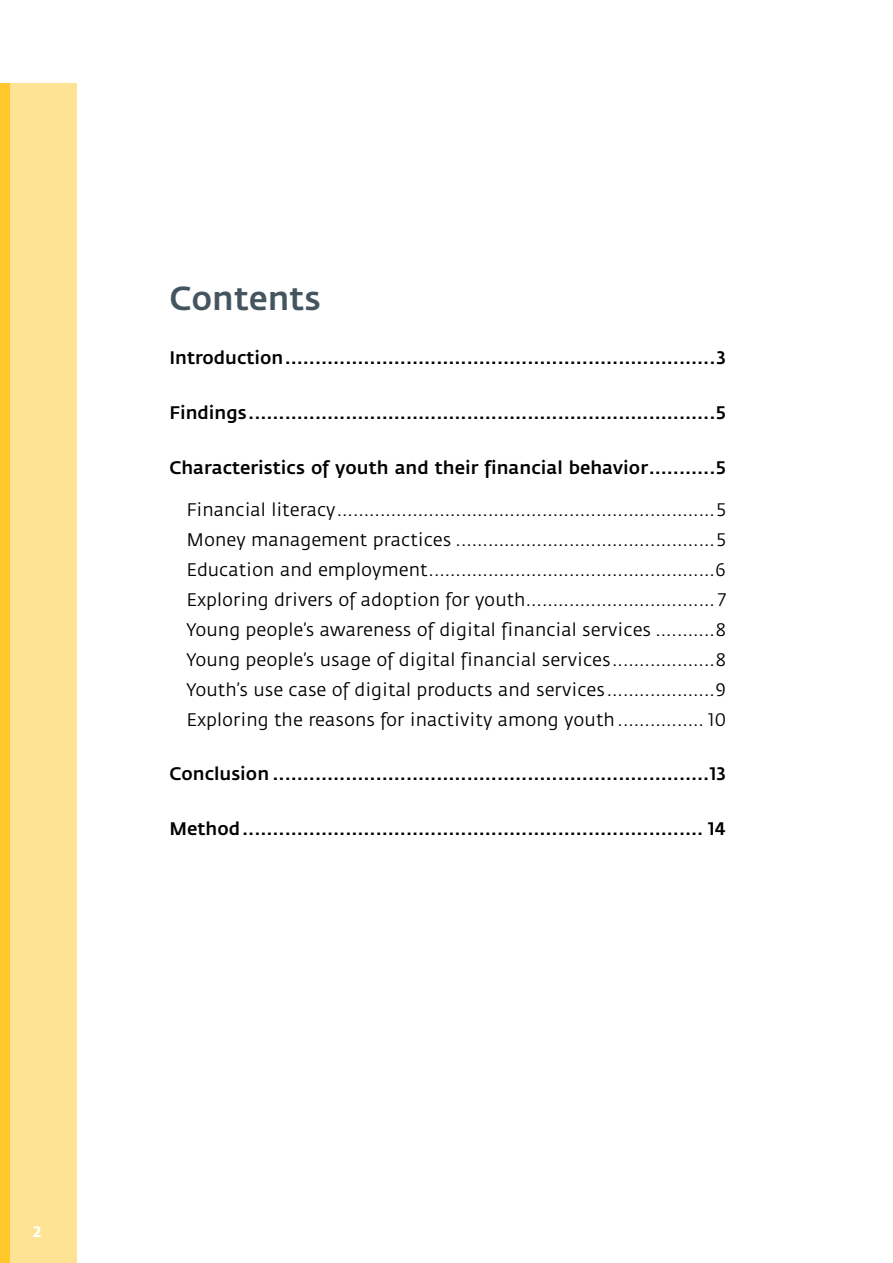
<style>
.page{position:relative;width:893px;height:1263px;background:#fff}
.page>*{position:absolute;margin:0;border:0;box-sizing:border-box;transform-origin:0 0}
.t1{font:500 33px "Fedra Sans";color:#455560}
.t2{font:18px/30px "Fedra Sans";color:#000;text-align:justify}
.t3{font:500 18px "Fedra Sans";color:#000}
.t4{font:700 15px "Fedra Sans";color:#fff}
</style>
<div class="page">
<div style="left:0;top:83px;width:77px;height:1180px;background:#ffe395"></div>
<div style="left:0;top:83px;width:10px;height:1180px;background:#ffc72c"></div>
<h1 class="t1" style="left:169px;top:279px;width:153px">Contents</h1>
<p class="t3" style="left:169px;top:348px;width:558px">Introduction.......................................................................3</p>
<p class="t3" style="left:169px;top:402px;width:558px">Findings.............................................................................5</p>
<p class="t3" style="left:169px;top:457px;width:558px">Characteristics of youth and their financial behavior...........5</p>
<p class="t2" style="left:186px;top:495px;width:541px">Financial literacy......................................................................5<br>Money management practices ................................................5<br>Education and employment.....................................................6<br>Exploring drivers of adoption for youth................................... 7<br>Young people’s awareness of digital financial services ...........8<br>Young people’s usage of digital financial services...................8<br>Youth’s use case of digital products and services....................9<br>Exploring the reasons for inactivity among youth................ 10</p>
<p class="t3" style="left:169px;top:764px;width:558px">Conclusion ........................................................................13</p>
<p class="t3" style="left:169px;top:818px;width:558px">Method............................................................................ 14</p>
<p class="t4" style="left:33px;top:1223px;width:10px">2</p>
</div>
